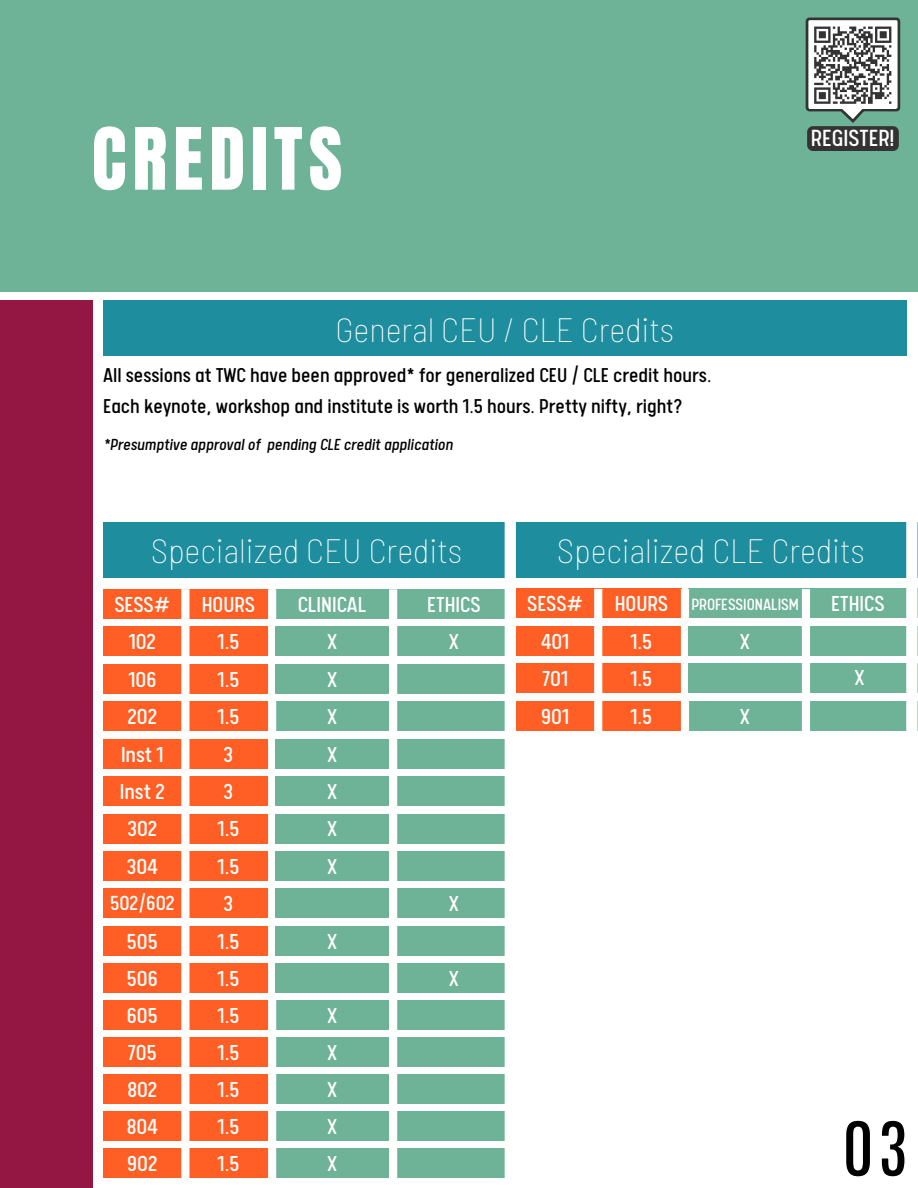
<style>
.page{position:relative;width:918px;height:1188px;background:#fff}
.page>*{position:absolute;margin:0;border:0;box-sizing:border-box;transform-origin:0 0}
.t1{font:73.05px "Anton";letter-spacing:.08em;color:#fff}
.t2{font:700 64.65px "Antonio";color:#000}
.t3{font:100 semi-condensed 34.5px "Barlow";color:#fff}
.t4{font:26.25px "Calps";color:#fff}
.t5{font:24.3px/37.5px "Calps";color:#fff;text-align:center}
.t6{font:22.95px "Calps";color:#fff}
.t7{font:22.5px/31.2px "Calps";color:#000}
.t8{font:18.3px "Calps";color:#fff}
.t9{font:italic 18px "Calps";color:#000}
.s1{font-size:24.3px}
</style>
<div class="page">
<div style="left:0;top:246px;width:92px;height:942px;background:#941643"></div>
<div style="left:0;top:158px;width:918px;height:142px;background:#fff"></div>
<div style="left:0;top:0;width:918px;height:292px;background:#6eb297"></div>
<div style="left:103px;top:301px;width:803px;height:55px;background:#1e8d9e"></div>
<div style="left:103px;top:522px;width:407px;height:55px;background:#1e8d9e"></div>
<div style="left:103px;top:589px;width:165px;height:29px;background:#ff5f24"></div>
<div style="left:275px;top:589px;width:235px;height:29px;background:#6eb297"></div>
<div style="left:103px;top:627px;width:165px;height:29px;background:#ff5f24"></div>
<div style="left:103px;top:664px;width:165px;height:29px;background:#ff5f24"></div>
<div style="left:103px;top:701px;width:165px;height:30px;background:#ff5f24"></div>
<div style="left:103px;top:739px;width:165px;height:29px;background:#ff5f24"></div>
<div style="left:103px;top:776px;width:165px;height:30px;background:#ff5f24"></div>
<div style="left:103px;top:814px;width:165px;height:29px;background:#ff5f24"></div>
<div style="left:103px;top:851px;width:165px;height:30px;background:#ff5f24"></div>
<div style="left:103px;top:889px;width:165px;height:29px;background:#ff5f24"></div>
<div style="left:103px;top:926px;width:165px;height:30px;background:#ff5f24"></div>
<div style="left:103px;top:964px;width:165px;height:29px;background:#ff5f24"></div>
<div style="left:103px;top:1001px;width:165px;height:29px;background:#ff5f24"></div>
<div style="left:103px;top:1038px;width:165px;height:29px;background:#ff5f24"></div>
<div style="left:103px;top:1075px;width:165px;height:29px;background:#ff5f24"></div>
<div style="left:103px;top:1112px;width:165px;height:29px;background:#ff5f24"></div>
<div style="left:103px;top:1149px;width:165px;height:29px;background:#ff5f24"></div>
<div style="left:181px;top:589px;width:8px;height:599px;background:#fff"></div>
<div style="left:275px;top:701px;width:235px;height:30px;background:#6eb297"></div>
<div style="left:275px;top:1001px;width:235px;height:29px;background:#6eb297"></div>
<div style="left:275px;top:1038px;width:235px;height:29px;background:#6eb297"></div>
<div style="left:275px;top:1075px;width:235px;height:29px;background:#6eb297"></div>
<div style="left:275px;top:1112px;width:235px;height:29px;background:#6eb297"></div>
<div style="left:275px;top:1149px;width:235px;height:29px;background:#6eb297"></div>
<div style="left:275px;top:627px;width:235px;height:29px;background:#6eb297"></div>
<div style="left:275px;top:664px;width:235px;height:29px;background:#6eb297"></div>
<div style="left:275px;top:739px;width:235px;height:29px;background:#6eb297"></div>
<div style="left:275px;top:776px;width:235px;height:30px;background:#6eb297"></div>
<div style="left:275px;top:814px;width:235px;height:29px;background:#6eb297"></div>
<div style="left:275px;top:851px;width:235px;height:30px;background:#6eb297"></div>
<div style="left:275px;top:889px;width:235px;height:29px;background:#6eb297"></div>
<div style="left:275px;top:926px;width:235px;height:30px;background:#6eb297"></div>
<div style="left:275px;top:964px;width:235px;height:29px;background:#6eb297"></div>
<div style="left:389px;top:589px;width:8px;height:599px;background:#fff"></div>
<div style="left:510px;top:522px;width:407px;height:55px;background:#1e8d9e"></div>
<div style="left:505px;top:521px;width:11px;height:667px;background:#fff"></div>
<div style="left:516px;top:589px;width:165px;height:29px;background:#ff5f24"></div>
<div style="left:688px;top:589px;width:230px;height:29px;background:#6eb297"></div>
<div style="left:516px;top:626px;width:165px;height:30px;background:#ff5f24"></div>
<div style="left:516px;top:664px;width:165px;height:29px;background:#ff5f24"></div>
<div style="left:516px;top:701px;width:165px;height:29px;background:#ff5f24"></div>
<div style="left:594px;top:589px;width:8px;height:599px;background:#fff"></div>
<div style="left:688px;top:701px;width:230px;height:29px;background:#6eb297"></div>
<div style="left:681px;top:589px;width:8px;height:599px;background:#fff"></div>
<div style="left:688px;top:626px;width:230px;height:30px;background:#6eb297"></div>
<div style="left:688px;top:664px;width:230px;height:29px;background:#6eb297"></div>
<div style="left:906px;top:514px;width:12px;height:674px;background:#fff"></div>
<div style="left:802px;top:589px;width:8px;height:599px;background:#fff"></div>
<div style="left:807px;top:126px;width:92px;height:25px;background:#333;border-radius:6px"></div>
<svg style="left:806px;top:18px;width:94px;height:105px;background:#9fa7a4"></svg>
<h1 class="t1" style="left:92px;top:107px;width:252px">CREDITS</h1>
<h3 class="t3" style="left:335px;top:307px;width:340px">General CEU / CLE Credits</h3>
<p class="t7" style="left:103px;top:362px;width:610px">All sessions at TWC have been approved* for generalized CEU / CLE credit hours.<br>Each keynote, workshop and institute is worth 1.5 hours. Pretty nifty, right?</p>
<p class="t9" style="left:103px;top:437px;width:351px">*Presumptive approval of pending CLE credit application</p>
<p class="t4" style="left:811px;top:127px;width:85px">REGISTER!</p>
<h3 class="t3" style="left:151px;top:529px;width:312px">Specialized CEU Credits</h3>
<p class="t5" style="left:427px;top:589px;width:55px">ETHICS<br>X</p>
<p class="t5" style="left:114px;top:589px;width:57px">SESS#</p>
<p class="t5" style="left:202px;top:589px;width:55px">HOURS</p>
<p class="t5" style="left:298px;top:589px;width:70px">CLINICAL</p>
<p class="t5" style="left:129px;top:626px;width:29px">102</p>
<p class="t5" style="left:218px;top:626px;width:23px">1.5</p>
<p class="t5" style="left:327px;top:626px;width:12px">X</p>
<p class="t5" style="left:128px;top:664px;width:29px">106</p>
<p class="t5" style="left:218px;top:664px;width:23px">1.5</p>
<p class="t5" style="left:327px;top:664px;width:12px">X</p>
<p class="t5" style="left:128px;top:701px;width:31px">202</p>
<p class="t5" style="left:218px;top:701px;width:23px">1.5</p>
<p class="t5" style="left:327px;top:701px;width:12px">X</p>
<p class="t5" style="left:121px;top:739px;width:44px">Inst 1</p>
<p class="t5" style="left:224px;top:739px;width:11px">3</p>
<p class="t5" style="left:327px;top:739px;width:12px">X</p>
<p class="t5" style="left:120px;top:776px;width:46px">Inst 2</p>
<p class="t5" style="left:224px;top:776px;width:11px">3</p>
<p class="t5" style="left:327px;top:776px;width:12px">X</p>
<p class="t5" style="left:127px;top:814px;width:31px">302</p>
<p class="t5" style="left:218px;top:814px;width:23px">1.5</p>
<p class="t5" style="left:327px;top:814px;width:12px">X</p>
<p class="t5" style="left:127px;top:851px;width:32px">304</p>
<p class="t5" style="left:218px;top:851px;width:23px">1.5</p>
<p class="t5" style="left:327px;top:851px;width:12px">X</p>
<p class="t6" style="left:110px;top:894px;width:66px">502/602</p>
<p class="t5" style="left:224px;top:889px;width:11px">3</p>
<p class="t5" style="left:127px;top:926px;width:32px">505</p>
<p class="t5" style="left:218px;top:926px;width:23px">1.5</p>
<p class="t5" style="left:327px;top:926px;width:12px">X</p>
<p class="t5" style="left:127px;top:963px;width:32px">506</p>
<p class="t5" style="left:218px;top:963px;width:23px">1.5</p>
<p class="t5" style="left:127px;top:1000px;width:32px">605</p>
<p class="t5" style="left:218px;top:1000px;width:23px">1.5</p>
<p class="t5" style="left:327px;top:1000px;width:12px">X</p>
<p class="t5" style="left:128px;top:1037px;width:30px">705</p>
<p class="t5" style="left:218px;top:1037px;width:23px">1.5</p>
<p class="t5" style="left:327px;top:1037px;width:12px">X</p>
<p class="t5" style="left:127px;top:1074px;width:31px">802</p>
<p class="t5" style="left:218px;top:1074px;width:23px">1.5</p>
<p class="t5" style="left:327px;top:1074px;width:12px">X</p>
<p class="t5" style="left:127px;top:1111px;width:32px">804</p>
<p class="t5" style="left:218px;top:1111px;width:23px">1.5</p>
<p class="t5" style="left:327px;top:1111px;width:12px">X</p>
<p class="t5" style="left:127px;top:1148px;width:32px">902</p>
<p class="t5" style="left:218px;top:1148px;width:23px">1.5</p>
<p class="t5" style="left:327px;top:1148px;width:12px">X</p>
<p class="t5" style="left:449px;top:889px;width:12px">X</p>
<p class="t5" style="left:449px;top:963px;width:12px">X</p>
<h3 class="t3" style="left:557px;top:529px;width:309px">Specialized CLE Credits</h3>
<p class="t5" style="left:527px;top:589px;width:57px">SESS#</p>
<p class="t8" style="left:615px;top:597px;width:186px"><span class="s1">HOURS</span> PROFESSIONALISM</p>
<p class="t5" style="left:831px;top:589px;width:55px">ETHICS</p>
<p class="t5" style="left:541px;top:626px;width:30px">401</p>
<p class="t5" style="left:630px;top:626px;width:23px">1.5</p>
<p class="t5" style="left:740px;top:626px;width:12px">X</p>
<p class="t5" style="left:542px;top:663px;width:27px">701</p>
<p class="t5" style="left:630px;top:663px;width:23px">1.5</p>
<p class="t5" style="left:855px;top:662px;width:12px">X</p>
<p class="t5" style="left:541px;top:701px;width:29px">901</p>
<p class="t5" style="left:630px;top:701px;width:23px">1.5</p>
<p class="t5" style="left:740px;top:701px;width:12px">X</p>
<h2 class="t2" style="left:842px;top:1102px;width:67px">03</h2>
</div>
